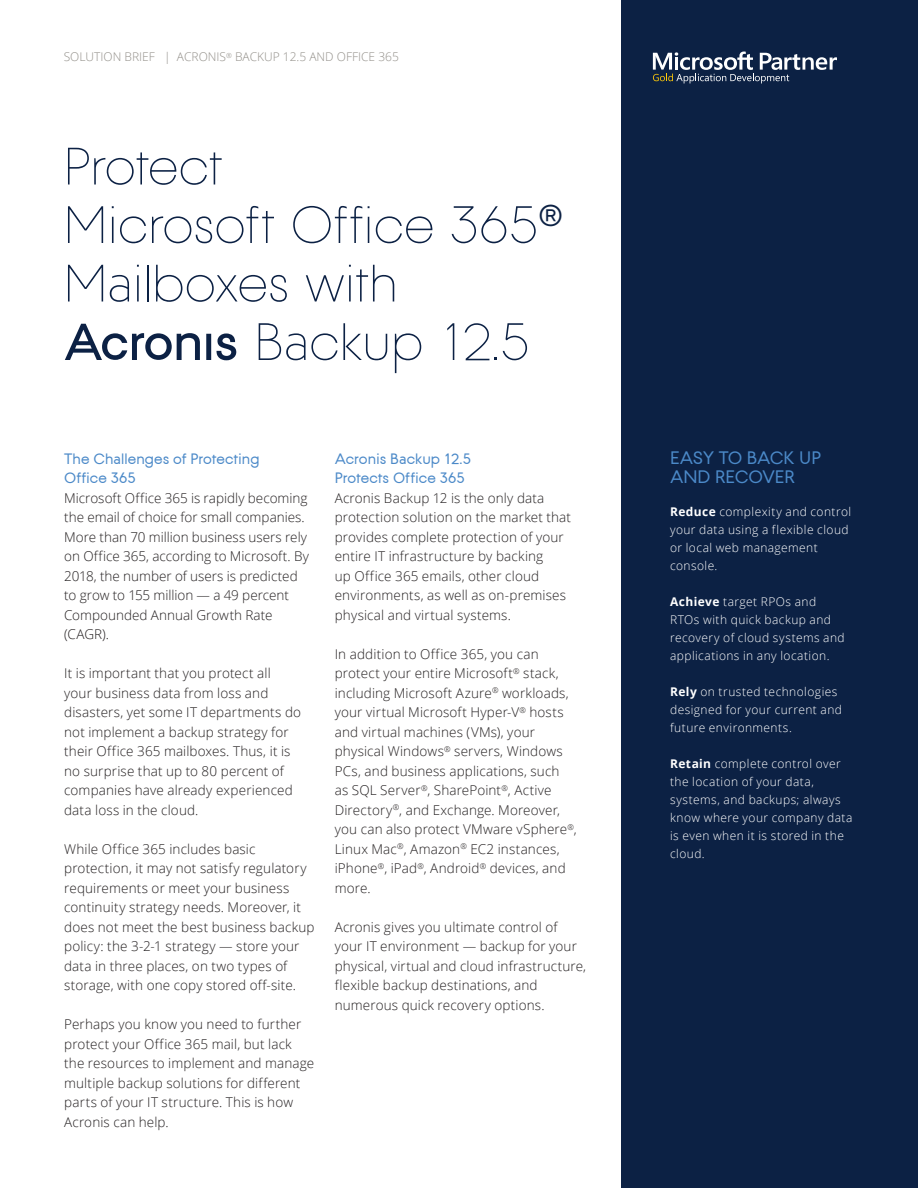
<style>
.page{position:relative;width:918px;height:1188px;background:#fff}
.page>*{position:absolute;margin:0;border:0;box-sizing:border-box;transform-origin:0 0}
.Titre_Document{font:300 52.5px "Acronis";color:#0c2144}
.t1{font:18px "Acronis";letter-spacing:-.01em;color:#4b89c8}
.t2{font:15px "Acronis";color:#4b89c8}
.t3{font:300 13.5px/19.5px "Open Sans";letter-spacing:.01em;color:#231f20}
.t4{font:300 12px/18px "Open Sans";letter-spacing:.035em;color:#fff}
.t5{font:300 12px "Open Sans";color:#928f89}
.s1{font-weight:700}
</style>
<div class="page">
<div style="left:621px;top:0;width:297px;height:1188px;background:#0c2144"></div>
<svg style="left:653px;top:52px;width:184px;height:31px"></svg>
<p class="t5" style="left:64px;top:49px;width:337px">SOLUTION BRIEF | ACRONIS<sup>®</sup> BACKUP 12.5 AND OFFICE 365</p>
<p class="Titre_Document" style="left:64px;top:139px;width:160px">Protect</p>
<p class="Titre_Document" style="left:64px;top:197px;width:500px">Microsoft Office 365<sup>®</sup></p>
<p class="Titre_Document" style="left:64px;top:256px;width:336px">Mailboxes with</p>
<p class="Titre_Document" style="left:254px;top:314px;width:276px">Backup 12.5</p>
<p class="t2" style="left:64px;top:450px;width:197px">The Challenges of Protecting</p>
<p class="t2" style="left:64px;top:470px;width:73px">Office 365</p>
<p class="t3" style="left:64px;top:487px;width:246px">Microsoft Office 365 is rapidly becoming the email of choice for small companies.<br>More than 70 million business users rely on Office 365, according to Microsoft. By 2018, the number of users is predicted to grow to 155 million — a 49 percent Compounded Annual Growth Rate (CAGR).</p>
<p class="t3" style="left:64px;top:663px;width:238px">It is important that you protect all your business data from loss and disasters, yet some IT departments do not implement a backup strategy for their Office 365 mailboxes. Thus, it is no surprise that up to 80 percent of companies have already experienced data loss in the cloud.</p>
<p class="t3" style="left:64px;top:838px;width:252px">While Office 365 includes basic protection, it may not satisfy regulatory requirements or meet your business continuity strategy needs. Moreover, it does not meet the best business backup policy: the 3-2-1 strategy — store your data in three places, on two types of storage, with one copy stored off-site.</p>
<p class="t3" style="left:64px;top:1014px;width:251px">Perhaps you know you need to further protect your Office 365 mail, but lack the resources to implement and manage multiple backup solutions for different parts of your IT structure. This is how Acronis can help.</p>
<p class="t2" style="left:335px;top:450px;width:138px">Acronis Backup 12.5</p>
<p class="t2" style="left:335px;top:470px;width:132px">Protects Office 365</p>
<p class="t3" style="left:335px;top:487px;width:238px">Acronis Backup 12 is the only data protection solution on the market that provides complete protection of your entire IT infrastructure by backing<br>up Office 365 emails, other cloud environments, as well as on-premises physical and virtual systems.</p>
<p class="t3" style="left:335px;top:643px;width:244px">In addition to Office 365, you can protect your entire Microsoft<sup>®</sup> stack, including Microsoft Azure<sup>®</sup> workloads, your virtual Microsoft Hyper-V<sup>®</sup> hosts and virtual machines (VMs), your physical Windows<sup>®</sup> servers, Windows PCs, and business applications, such<br>as SQL Server<sup>®</sup>, SharePoint<sup>®</sup>, Active Directory<sup>®</sup>, and Exchange. Moreover, you can also protect VMware vSphere<sup>®</sup>, Linux Mac<sup>®</sup>, Amazon<sup>®</sup> EC2 instances, iPhone<sup>®</sup>, iPad<sup>®</sup>, Android<sup>®</sup> devices, and more.</p>
<p class="t3" style="left:335px;top:916px;width:253px">Acronis gives you ultimate control of your IT environment — backup for your physical, virtual and cloud infrastructure, flexible backup destinations, and numerous quick recovery options.</p>
<p class="t1" style="left:670px;top:448px;width:153px">EASY TO BACK UP</p>
<p class="t1" style="left:670px;top:467px;width:127px">AND RECOVER</p>
<p class="t4" style="left:670px;top:503px;width:183px"><span class="s1">Reduce</span> complexity and control your data using a flexible cloud or local web management console.</p>
<p class="t4" style="left:670px;top:593px;width:176px"><span class="s1">Achieve</span> target RPOs and<br>RTOs with quick backup and recovery of cloud systems and applications in any location.</p>
<p class="t4" style="left:670px;top:683px;width:173px"><span class="s1">Rely</span> on trusted technologies designed for your current and future environments.</p>
<p class="t4" style="left:670px;top:755px;width:184px"><span class="s1">Retain</span> complete control over the location of your data, systems, and backups; always know where your company data is even when it is stored in the cloud.</p>
</div>
